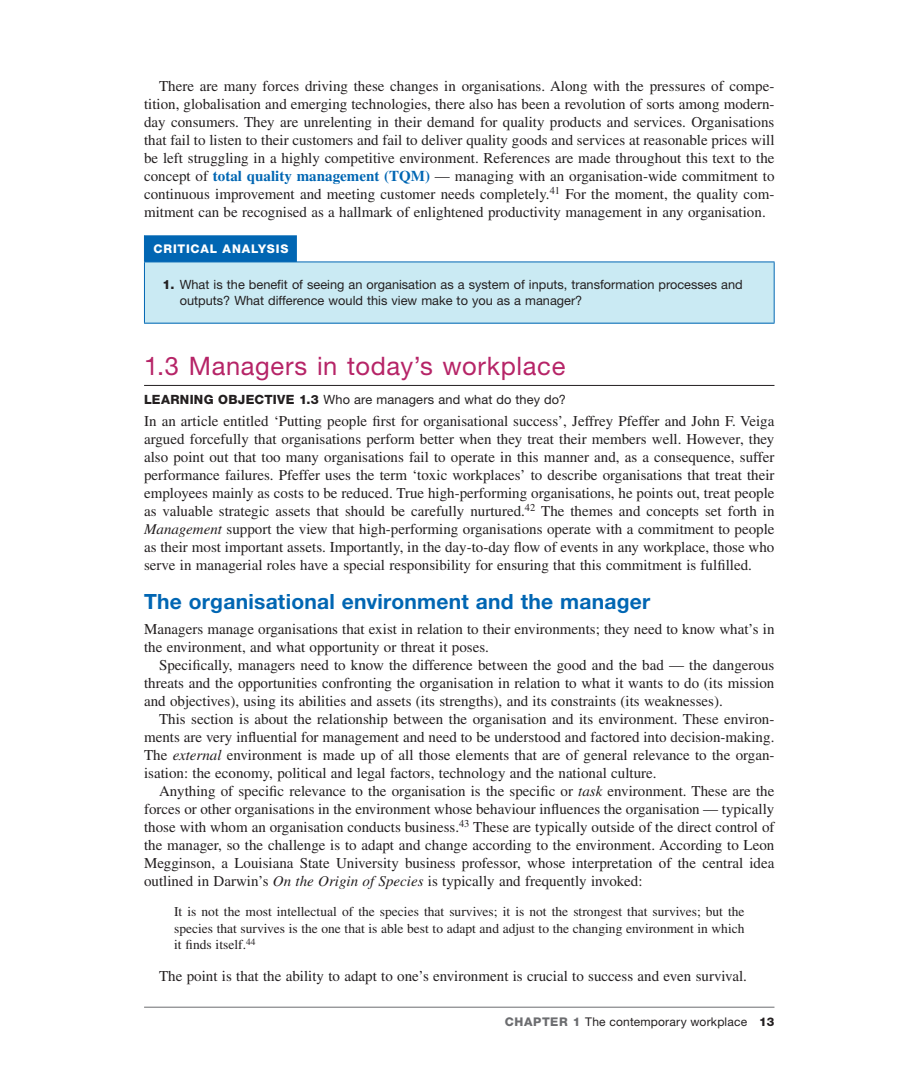
<style>
.page{position:relative;width:919px;height:1080px;background:#fff}
.page>*{position:absolute;margin:0;border:0;box-sizing:border-box;transform-origin:0 0}
.t1{font:25.5px "Helvetica Neue LT Std";letter-spacing:.025em;color:#b62467}
.t2{font:700 21px "Helvetica Neue LT Std";letter-spacing:.01em;color:#0166b3}
.t3{font:15px/18px "Times LT Std";color:#231f20;text-align:justify}
.t4{font:13.5px/16.5px "Times LT Std";color:#231f20;text-align:justify}
.t5{font:12.75px/15.8px "Helvetica Neue LT Std";color:#231f20}
.t6{font:12px "Helvetica Neue LT Std";letter-spacing:.015em;color:#231f20}
.t7{font:800 12px "Helvetica Neue LT Std";letter-spacing:.075em;color:#fff}
.s1{font-weight:700;color:#0166b3}
.s2{font-weight:800}
.s3{font-style:italic}
.s4{font-weight:800;color:#6c6d70}
</style>
<div class="page">
<hr style="left:144px;top:1007px;width:630px;height:1px;background:#6c6d70">
<hr style="left:144px;top:385px;width:630px;height:1px;background:#231f20">
<div style="left:144px;top:262px;width:630px;height:61px;background:#caeaf3"></div>
<hr style="left:144px;top:262px;width:630px;height:1px;background:#0166b3">
<hr style="left:144px;top:262px;width:1px;height:61px;background:#0166b3">
<hr style="left:773px;top:262px;width:1px;height:61px;background:#0166b3">
<hr style="left:144px;top:323px;width:630px;height:1px;background:#0166b3">
<div style="left:144px;top:235px;width:153px;height:27px;background:#0166b3"></div>
<p class="t3" style="left:144px;top:77px;width:632px;text-indent:15px">There are many forces driving these changes in organisations. Along with the pressures of compe&shy;tition, globalisation and emerging technologies, there also has been a revolution of sorts among modern‐ day consumers. They are unrelenting in their demand for quality products and services. Organisations that fail to listen to their customers and fail to deliver quality goods and services at reasonable prices will be left struggling in a highly competitive environment. References are made throughout this text to the concept of <span class="s1">total quality management (TQM)</span> — managing with an organisation‐wide commitment to continuous improvement and meeting customer needs completely.<sup>41</sup> For the moment, the quality com&shy;mitment can be recognised as a hallmark of enlightened productivity management in any organisation.</p>
<p class="t7" style="left:153px;top:242px;width:136px">CRITICAL ANALYSIS</p>
<p class="t5" style="left:180px;top:277px;width:564px;text-indent:-17px"><span class="s2">1.</span> What is the benefit of seeing an organisation as a system of inputs, transformation processes and outputs? What difference would this view make to you as a manager?</p>
<h1 class="t1" style="left:144px;top:350px;width:423px">1.3 Managers in today’s workplace</h1>
<p class="t5" style="left:144px;top:391px;width:423px"><span class="s2">LEARNING OBJECTIVE 1.3</span> Who are managers and what do they do?</p>
<p class="t3" style="left:144px;top:412px;width:632px">In an article entitled ‘Putting people first for organisational success’, Jeffrey Pfeffer and John F. Veiga argued forcefully that organisations perform better when they treat their members well. However, they also point out that too many organisations fail to operate in this manner and, as a consequence, suffer performance failures. Pfeffer uses the term ‘toxic workplaces’ to describe organisations that treat their employees mainly as costs to be reduced. True high‐performing organisations, he points out, treat people as valuable strategic assets that should be carefully nurtured.<sup>42</sup> The themes and concepts set forth in <span class="s3">Management</span> support the view that high‐performing organisations operate with a commitment to people as their most important assets. Importantly, in the day‐to‐day flow of events in any workplace, those who serve in managerial roles have a special responsibility for ensuring that this commitment is fulfilled.</p>
<h2 class="t2" style="left:144px;top:589px;width:507px">The organisational environment and the manager</h2>
<p class="t3" style="left:144px;top:620px;width:632px">Managers manage organisations that exist in relation to their environments; they need to know what’s in the environment, and what opportunity or threat it poses.</p>
<p class="t3" style="left:144px;top:656px;width:632px;text-indent:15px">Specifically, managers need to know the difference between the good and the bad — the dangerous threats and the opportunities confronting the organisation in relation to what it wants to do (its mission and objectives), using its abilities and assets (its strengths), and its constraints (its weaknesses).</p>
<p class="t3" style="left:144px;top:710px;width:632px;text-indent:15px">This section is about the relationship between the organisation and its environment. These environ&shy;ments are very influential for management and need to be understood and factored into decision‐making.<br>The <span class="s3">external</span> environment is made up of all those elements that are of general relevance to the organ&shy;isation: the economy, political and legal factors, technology and the national culture.</p>
<p class="t3" style="left:144px;top:782px;width:632px;text-indent:15px">Anything of specific relevance to the organisation is the specific or <span class="s3">task</span> environment. These are the forces or other organisations in the environment whose behaviour influences the organisation — typically those with whom an organisation conducts business.<sup>43</sup> These are typically outside of the direct control of the manager, so the challenge is to adapt and change according to the environment. According to Leon Megginson, a Louisiana State University business professor, whose interpretation of the central idea outlined in Darwin’s <span class="s3">On the Origin of Species</span> is typically and frequently invoked:</p>
<p class="t4" style="left:174px;top:904px;width:572px">It is not the most intellectual of the species that survives; it is not the strongest that survives; but the species that survives is the one that is able best to adapt and adjust to the changing environment in which it finds itself.<sup>44</sup></p>
<p class="t3" style="left:159px;top:967px;width:589px">The point is that the ability to adapt to one’s environment is crucial to success and even survival.</p>
<p class="t6" style="left:505px;top:1014px;width:271px"><span class="s4">CHAPTER 1</span> The contemporary workplace <span class="s2">13</span></p>
</div>
